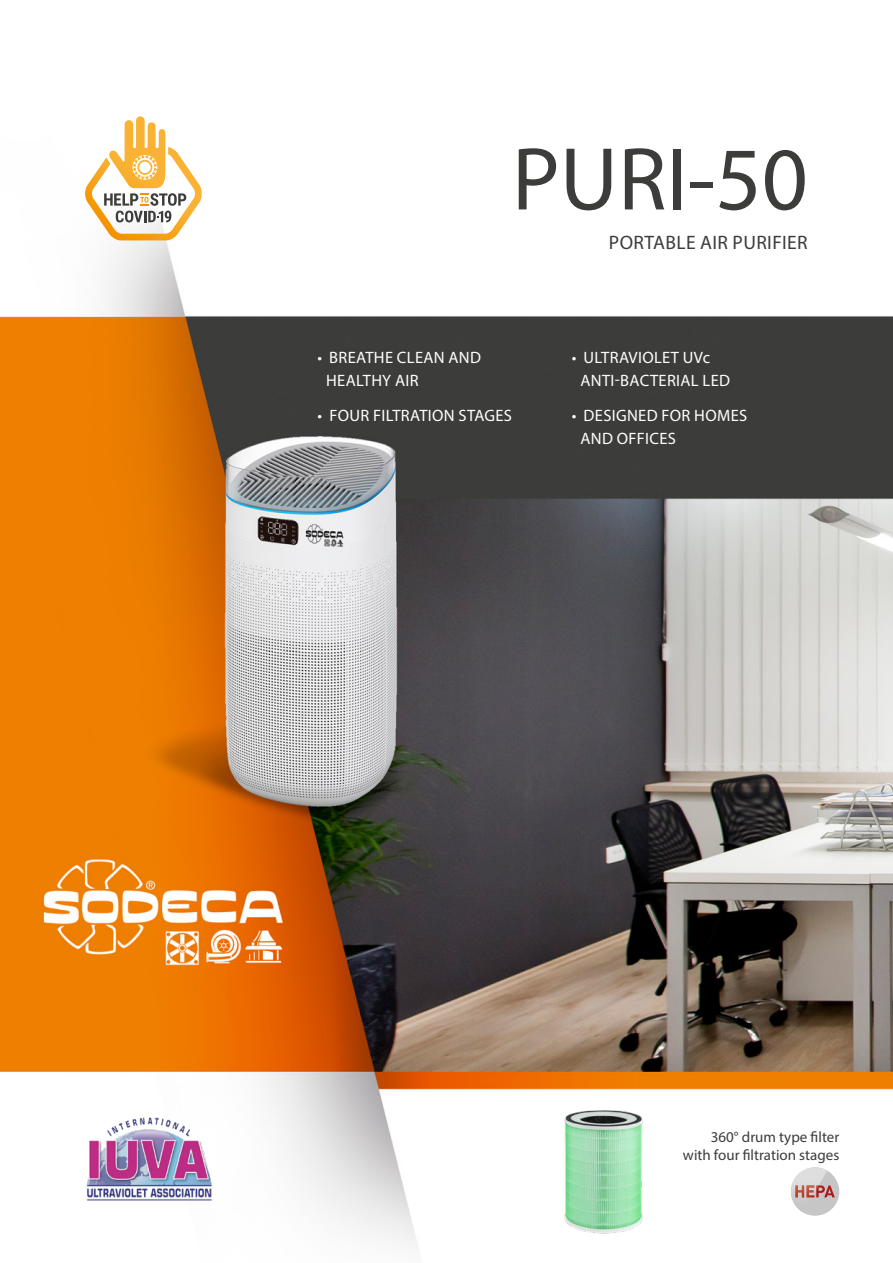
<style>
.page{position:relative;width:893px;height:1263px;background:#fff}
.page>*{position:absolute;margin:0;border:0;box-sizing:border-box;transform-origin:0 0}
.t1{font:90px "Myriad Pro";color:#3c3c3b}
.t2{font:19.5px "Myriad Pro";letter-spacing:.02em;color:#3c3c3b}
.t3{font:16.5px/22.5px "Myriad Pro";letter-spacing:.02em;color:#fff}
.t4{font:15px/18px "Myriad Pro";color:#3c3c3b;text-align:right}
</style>
<div class="page">
<img style="left:0;top:240px;width:893px;height:1009px">
<svg style="left:85px;top:116px;width:117px;height:124px"></svg>
<img style="left:85px;top:1101px;width:128px;height:128px">
<div style="left:791px;top:1167px;width:48px;height:49px;background:#c6c6c6;border-radius:50%"></div>
<img style="left:791px;top:1167px;width:36px;height:45px">
<svg style="left:795px;top:1185px;width:40px;height:12px"></svg>
<img style="left:546px;top:1103px;width:114px;height:137px">
<h1 class="t1" style="left:512px;top:124px;width:298px">PURI-50</h1>
<p class="t2" style="left:609px;top:230px;width:200px">PORTABLE AIR PURIFIER</p>
<p class="t3" style="left:326px;top:346px;width:156px;text-indent:-9px">• BREATHE CLEAN AND<br>HEALTHY AIR</p>
<p class="t3" style="left:317px;top:404px;width:196px">• FOUR FILTRATION STAGES</p>
<p class="t3" style="left:580px;top:346px;width:151px;text-indent:-9px">• ULTRAVIOLET UVc<br>ANTI-BACTERIAL LED</p>
<p class="t3" style="left:580px;top:404px;width:168px;text-indent:-9px">• DESIGNED FOR HOMES<br>AND OFFICES</p>
<p class="t4" style="left:683px;top:1127px;width:158px">360° drum type filter with four filtration stages</p>
</div>
